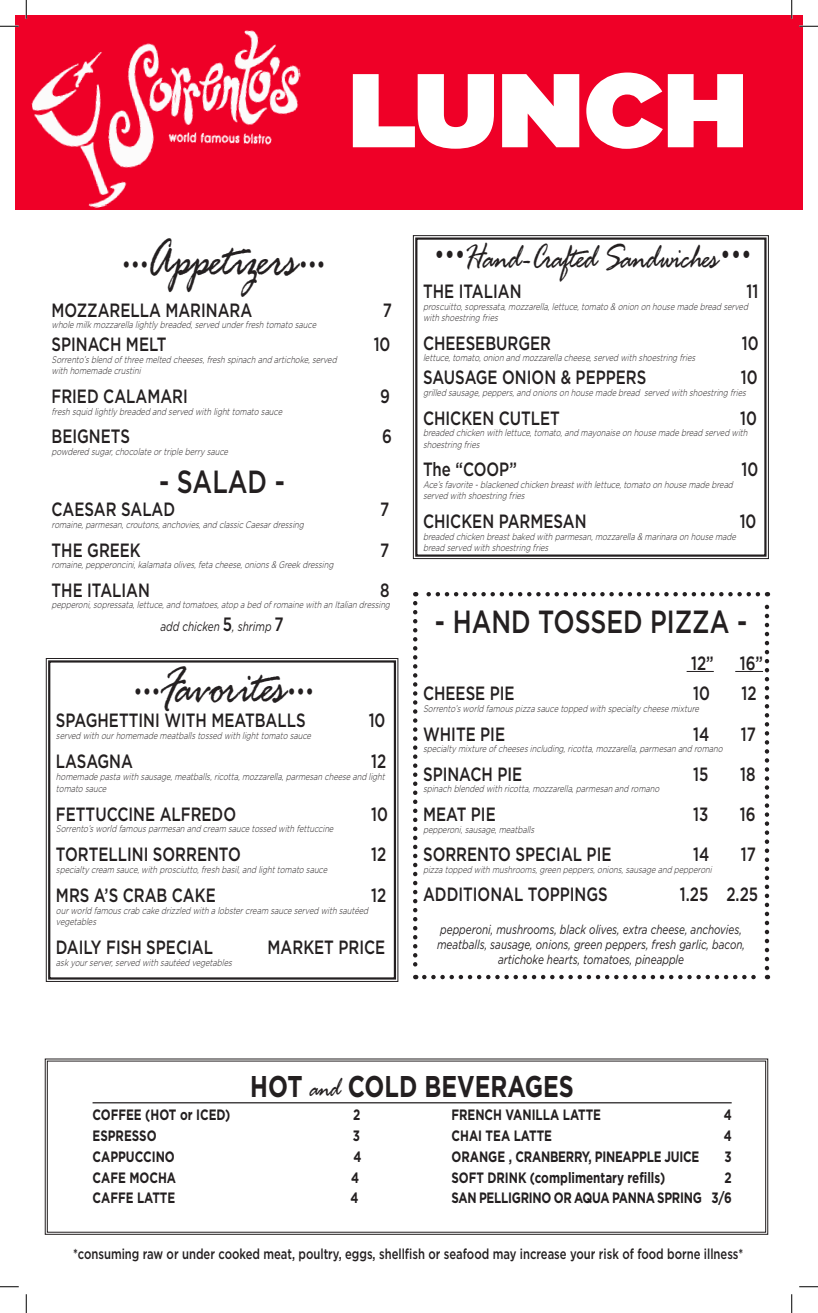
<style>
.page{position:relative;width:818px;height:1313px;background:#fff}
.page>*{position:absolute;margin:0;border:0;box-sizing:border-box;transform-origin:0 0}
.t1{font:900 104.5px "Gotham";color:#fff;scale:1.05 1}
.t2{font:56px "Rage Italic Let Plain";color:#231f20;scale:.78 1}
.t3{font:37.5px "Rage Italic Let Plain";letter-spacing:-.01em;color:#231f20;scale:.78 1}
.t4{font:500 32px "Gotham";color:#231f20;scale:.78 1}
.t5{font:700 30px "Gotham";color:#231f20;scale:.78 1}
.t6{font:500 19.25px "Gotham";color:#231f20;scale:.78 1}
.t7{font:700 15px "Gotham";color:#231f20;scale:.78 1}
.t8{font:700 15px "Gotham";letter-spacing:-.02em;color:#231f20;scale:.78 1}
.t9{font:500 14.38px "Gotham";color:#231f20;scale:.78 1}
.t10{font:italic 12.88px "Gotham";color:#231f20;scale:.78 1}
.t11{font:italic 12.75px/15.4px "Gotham";color:#231f20;text-align:center;scale:.78 1}
.t12{font:italic 300 9.62px/11.5px "Gotham";color:#231f20;scale:.78 1}
.s1{font-size:32px}
.s2{font-weight:500;font-style:normal;font-size:19.25px}
.s3{font-family:"Rage Italic Let Plain";font-weight:400}
</style>
<div class="page">
<div style="left:15px;top:15px;width:787px;height:194px;background:#ef0027"></div>
<img style="left:27px;top:15px;width:285px;height:195px">
<svg style="left:412px;top:235px;width:357px;height:324px"></svg>
<div style="left:415px;top:237px;width:351px;height:320px;border:2px solid #231f20"></div>
<svg style="left:46px;top:658px;width:352px;height:324px"></svg>
<div style="left:48px;top:660px;width:348px;height:319px;border:2px solid #231f20"></div>
<svg style="left:45px;top:1058px;width:723px;height:176px"></svg>
<svg style="left:413px;top:592px;width:356px;height:387px"></svg>
<svg style="left:0;top:25px;width:19px;height:2px"></svg>
<svg style="left:799px;top:25px;width:19px;height:2px"></svg>
<svg style="left:0;top:1286px;width:19px;height:1px"></svg>
<svg style="left:799px;top:1286px;width:19px;height:1px"></svg>
<svg style="left:25px;top:0;width:2px;height:19px"></svg>
<svg style="left:25px;top:1294px;width:2px;height:18px"></svg>
<svg style="left:790px;top:0;width:2px;height:19px"></svg>
<svg style="left:791px;top:1294px;width:1px;height:18px"></svg>
<p class="t1" style="left:348px;top:35px;width:381px">LUNCH</p>
<p class="t2" style="left:120px;top:234px;width:262px"><span class="s1">•••</span>Appetizers<span class="s1">•••</span></p>
<p class="t6" style="left:52px;top:297px;width:259px">MOZZARELLA MARINARA</p>
<p class="t6" style="left:383px;top:297px;width:13px">7</p>
<p class="t12" style="left:52px;top:319px;width:344px">wholemilkmozzarellalightlybreaded,served underfresh tomato sauce</p>
<p class="t6" style="left:52px;top:332px;width:149px">SPINACH MELT</p>
<p class="t6" style="left:373px;top:332px;width:23px">10</p>
<p class="t12" style="left:52px;top:353px;width:370px">Sorrento’sblend ofthreemelted cheeses,fresh spinach and artichoke,served</p>
<p class="t12" style="left:52px;top:365px;width:119px">with homemadecrustini</p>
<p class="t6" style="left:52px;top:383px;width:176px">FRIED CALAMARI</p>
<p class="t6" style="left:380px;top:383px;width:14px">9</p>
<p class="t12" style="left:52px;top:405px;width:300px">fresh squid lightlybreaded and served with lighttomato sauce</p>
<p class="t6" style="left:52px;top:424px;width:102px">BEIGNETS</p>
<p class="t6" style="left:382px;top:424px;width:14px">6</p>
<p class="t12" style="left:52px;top:445px;width:231px">powdered sugar,chocolateortripleberrysauce</p>
<p class="t4" style="left:159px;top:461px;width:162px">- SALAD -</p>
<p class="t6" style="left:52px;top:497px;width:160px">CAESAR SALAD</p>
<p class="t6" style="left:380px;top:497px;width:13px">7</p>
<p class="t12" style="left:52px;top:518px;width:328px">romaine,parmesan,croutons,anchovies,and classicCaesardressing</p>
<p class="t6" style="left:52px;top:537px;width:116px">THE GREEK</p>
<p class="t6" style="left:380px;top:537px;width:13px">7</p>
<p class="t12" style="left:52px;top:558px;width:366px">romaine,pepperoncini,kalamataolives,fetacheese,onions&amp; Greekdressing</p>
<p class="t6" style="left:52px;top:577px;width:128px">THE ITALIAN</p>
<p class="t6" style="left:380px;top:577px;width:14px">8</p>
<p class="t12" style="left:52px;top:599px;width:438px">pepperoni,sopressata,lettuce,and tomatoes,atop abed ofromainewith an Italian dressing</p>
<p class="t10" style="left:160px;top:618px;width:159px">add chicken <span class="s2">5</span>, shrimp <span class="s2">7</span></p>
<p class="t2" style="left:132px;top:661px;width:233px"><span class="s1">•••</span>Favorites<span class="s1">•••</span></p>
<p class="t6" style="left:56px;top:708px;width:321px">SPAGHETTINI WITH MEATBALLS</p>
<p class="t6" style="left:368px;top:708px;width:23px">10</p>
<p class="t12" style="left:56px;top:729px;width:331px">served with ourhomemademeatballstossed with lighttomato sauce</p>
<p class="t6" style="left:56px;top:748px;width:100px">LASAGNA</p>
<p class="t6" style="left:371px;top:748px;width:21px">12</p>
<p class="t12" style="left:56px;top:770px;width:426px">homemadepastawith sausage,meatballs,ricotta,mozzarella,parmesan cheeseand light tomato sauce</p>
<p class="t6" style="left:56px;top:801px;width:232px">FETTUCCINE ALFREDO</p>
<p class="t6" style="left:371px;top:801px;width:23px">10</p>
<p class="t12" style="left:56px;top:823px;width:360px">Sorrento’sworld famousparmesan and cream saucetossed with fettuccine</p>
<p class="t6" style="left:56px;top:841px;width:238px">TORTELLINI SORRENTO</p>
<p class="t6" style="left:371px;top:841px;width:21px">12</p>
<p class="t12" style="left:56px;top:863px;width:352px">specialtycream sauce,with prosciutto,fresh basil,and lighttomato sauce</p>
<p class="t6" style="left:56px;top:882px;width:206px">MRS A’S CRAB CAKE</p>
<p class="t6" style="left:371px;top:882px;width:21px">12</p>
<p class="t12" style="left:56px;top:904px;width:405px">ourworld famouscrab cakedrizzled with alobstercream sauceserved with sautéed vegetables</p>
<p class="t6" style="left:56px;top:935px;width:203px">DAILY FISH SPECIAL</p>
<p class="t6" style="left:267px;top:935px;width:152px">MARKET PRICE</p>
<p class="t12" style="left:56px;top:956px;width:230px">askyourserver,served with sautéed vegetables</p>
<p class="t3" style="left:432px;top:241px;width:408px">•••Hand-Crafted Sandwiches•••</p>
<p class="t6" style="left:423px;top:279px;width:128px">THE ITALIAN</p>
<p class="t6" style="left:746px;top:279px;width:17px">11</p>
<p class="t12" style="left:423px;top:300px;width:421px">proscuitto,sopressata,mozzarella,lettuce,tomato &amp; onion on housemadebread served with shoestring fries</p>
<p class="t6" style="left:423px;top:330px;width:165px">CHEESEBURGER</p>
<p class="t6" style="left:741px;top:330px;width:23px">10</p>
<p class="t12" style="left:423px;top:352px;width:353px">lettuce,tomato,onion and mozzarellacheese,served with shoestring fries</p>
<p class="t6" style="left:423px;top:365px;width:287px">SAUSAGE ONION &amp; PEPPERS</p>
<p class="t6" style="left:740px;top:365px;width:23px">10</p>
<p class="t12" style="left:423px;top:386px;width:418px">grilled sausage,peppers,and onionson housemadebread served with shoestring fries</p>
<p class="t6" style="left:423px;top:405px;width:177px">CHICKEN CUTLET</p>
<p class="t6" style="left:740px;top:405px;width:23px">10</p>
<p class="t12" style="left:423px;top:427px;width:420px">breaded chicken with lettuce,tomato,and mayonaiseon housemadebread served with shoestring fries</p>
<p class="t6" style="left:423px;top:457px;width:122px">The “COOP”</p>
<p class="t6" style="left:741px;top:457px;width:23px">10</p>
<p class="t12" style="left:423px;top:478px;width:402px">Ace’sfavorite-blackened chicken breastwith lettuce,tomato on housemadebread served with shoestring fries</p>
<p class="t6" style="left:423px;top:508px;width:211px">CHICKEN PARMESAN</p>
<p class="t6" style="left:739px;top:508px;width:23px">10</p>
<p class="t12" style="left:423px;top:530px;width:406px">breaded chicken breastbaked with parmesan,mozzarella&amp; marinaraon housemade bread served with shoestring fries</p>
<p class="t4" style="left:435px;top:601px;width:402px">- HAND TOSSED PIZZA -</p>
<p class="t6" style="left:691px;top:650px;width:31px">12”</p>
<p class="t6" style="left:739px;top:650px;width:31px">16”</p>
<p class="t6" style="left:423px;top:681px;width:119px">CHEESE PIE</p>
<p class="t6" style="left:693px;top:681px;width:23px">10</p>
<p class="t6" style="left:741px;top:681px;width:21px">12</p>
<p class="t12" style="left:423px;top:702px;width:358px">Sorrento’sworld famouspizzasaucetopped with specialtycheesemixture</p>
<p class="t6" style="left:423px;top:721px;width:107px">WHITE PIE</p>
<p class="t6" style="left:693px;top:721px;width:22px">14</p>
<p class="t6" style="left:740px;top:721px;width:21px">17</p>
<p class="t12" style="left:423px;top:742px;width:388px">specialtymixtureofcheesesincluding,ricotta,mozzarella,parmesan and romano</p>
<p class="t6" style="left:423px;top:761px;width:129px">SPINACH PIE</p>
<p class="t6" style="left:693px;top:761px;width:21px">15</p>
<p class="t6" style="left:740px;top:761px;width:21px">18</p>
<p class="t12" style="left:423px;top:783px;width:307px">spinach blended with ricotta,mozzarella,parmesan and romano</p>
<p class="t6" style="left:423px;top:801px;width:95px">MEAT PIE</p>
<p class="t6" style="left:693px;top:801px;width:21px">13</p>
<p class="t6" style="left:740px;top:801px;width:22px">16</p>
<p class="t12" style="left:423px;top:823px;width:147px">pepperoni,sausage,meatballs</p>
<p class="t6" style="left:423px;top:841px;width:243px">SORRENTO SPECIAL PIE</p>
<p class="t6" style="left:693px;top:841px;width:22px">14</p>
<p class="t6" style="left:740px;top:841px;width:21px">17</p>
<p class="t12" style="left:423px;top:863px;width:374px">pizzatopped with mushrooms,green peppers,onions,sausageand pepperoni</p>
<p class="t6" style="left:423px;top:882px;width:238px">ADDITIONAL TOPPINGS</p>
<p class="t6" style="left:680px;top:882px;width:102px">1.25 2.25</p>
<p class="t11" style="left:437px;top:921px;width:396px">pepperoni, mushrooms, black olives, extra cheese, anchovies, meatballs, sausage, onions, green peppers, fresh garlic, bacon, artichoke hearts, tomatoes, pineapple</p>
<p class="t5" style="left:250px;top:1066px;width:416px">HOT <span class="s3">and</span> COLD BEVERAGES</p>
<p class="t7" style="left:92px;top:1105px;width:178px">COFFEE (HOT or ICED)</p>
<p class="t7" style="left:353px;top:1105px;width:11px">2</p>
<p class="t7" style="left:92px;top:1125px;width:84px">ESPRESSO</p>
<p class="t7" style="left:353px;top:1125px;width:11px">3</p>
<p class="t7" style="left:92px;top:1146px;width:107px">CAPPUCCINO</p>
<p class="t7" style="left:353px;top:1146px;width:12px">4</p>
<p class="t7" style="left:92px;top:1167px;width:109px">CAFE MOCHA</p>
<p class="t7" style="left:351px;top:1167px;width:12px">4</p>
<p class="t7" style="left:92px;top:1188px;width:108px">CAFFE LATTE</p>
<p class="t7" style="left:350px;top:1188px;width:12px">4</p>
<p class="t7" style="left:451px;top:1105px;width:193px">FRENCH VANILLA LATTE</p>
<p class="t7" style="left:723px;top:1105px;width:12px">4</p>
<p class="t7" style="left:451px;top:1125px;width:130px">CHAI TEA LATTE</p>
<p class="t7" style="left:723px;top:1125px;width:12px">4</p>
<p class="t8" style="left:451px;top:1146px;width:319px">ORANGE , CRANBERRY, PINEAPPLE JUICE</p>
<p class="t7" style="left:724px;top:1146px;width:11px">3</p>
<p class="t7" style="left:451px;top:1167px;width:275px">SOFT DRINK (complimentary refills)</p>
<p class="t7" style="left:724px;top:1167px;width:11px">2</p>
<p class="t8" style="left:451px;top:1188px;width:361px">SAN PELLIGRINO OR AQUA PANNA SPRING 3/6</p>
<p class="t9" style="left:73px;top:1244px;width:860px">*consuming raw or under cooked meat, poultry, eggs, shellfish or seafood may increase your risk of food borne illness*</p>
</div>
